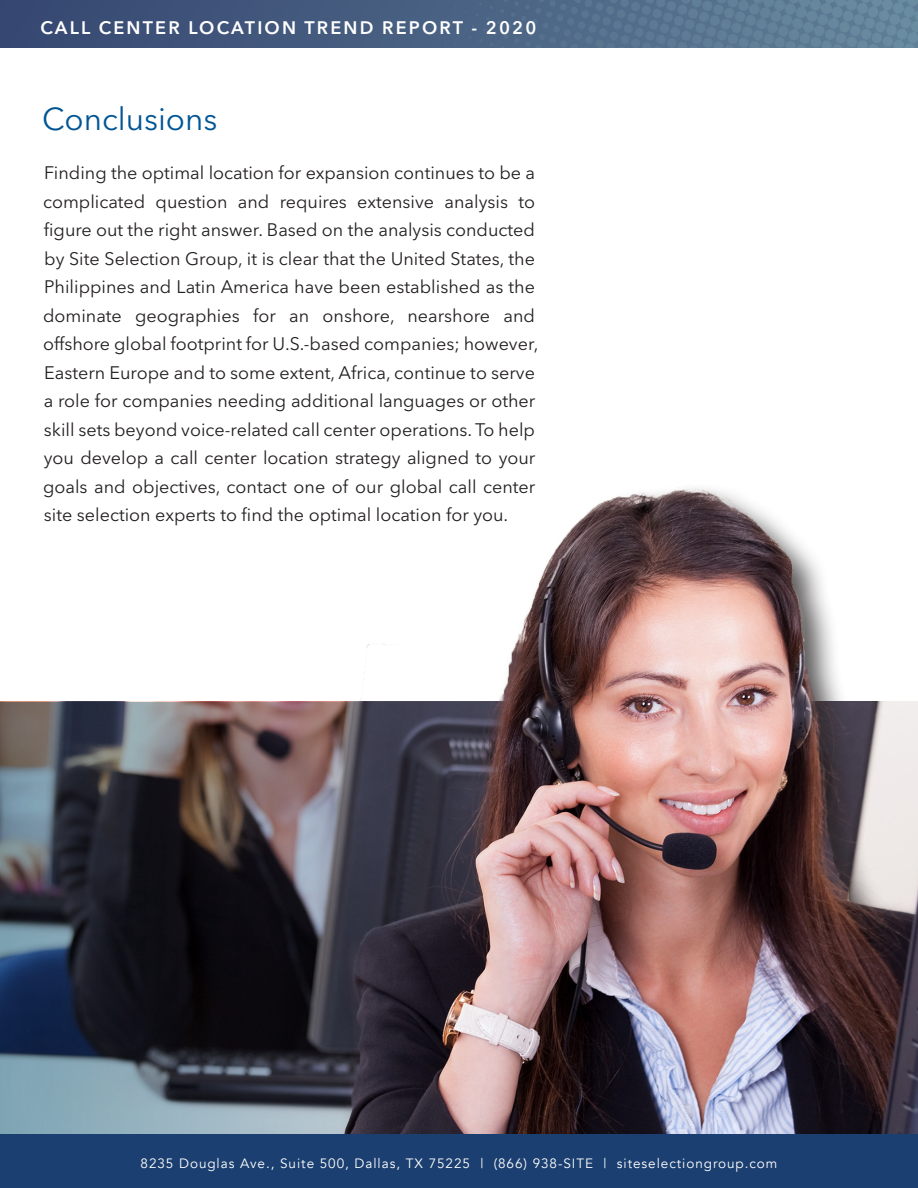
<style>
.page{position:relative;width:918px;height:1188px;background:#fff}
.page>*{position:absolute;margin:0;border:0;box-sizing:border-box;transform-origin:0 0}
.Sub_Section_Heading{font:31.5px "Avenir Next LT Pro";color:#005595}
.Body{font:18px/28.5px "Avenir Next LT Pro";color:#231f20}
.Banner_Title{font:600 18px "Avenir Next LT Pro";letter-spacing:.12em;color:#fff}
.t1{font:13.5px "Avenir";letter-spacing:.07em;color:#fff}
</style>
<div class="page">
<svg style="left:0;top:702px;width:326px;height:432px;background:#43454e"></svg>
<img style="left:326px;top:486px;width:592px;height:648px">
<div style="left:0;top:1134px;width:918px;height:54px;background:#1b3f70"></div>
<img style="left:0;top:0;width:918px;height:47px">
<p class="Banner_Title" style="left:40px;top:17px;width:497px">CALL CENTER LOCATION TREND REPORT - 2020</p>
<p class="Sub_Section_Heading" style="left:42px;top:101px;width:177px">Conclusions</p>
<p class="Body" style="left:43px;top:158px;width:497px">Finding the optimal location for expansion continues to be a complicated question and requires extensive analysis to figure out the right answer. Based on the analysis conducted by Site Selection Group, it is clear that the United States, the Philippines and Latin America have been established as the dominate geographies for an onshore, nearshore and offshore global footprint for U.S.-based companies; however, Eastern Europe and to some extent, Africa, continue to serve a role for companies needing additional languages or other skill sets beyond voice-related call center operations. To help you develop a call center location strategy aligned to your goals and objectives, contact one of our global call center site selection experts to find the optimal location for you.</p>
<p class="t1" style="left:141px;top:1155px;width:638px">8235 Douglas Ave., Suite 500, Dallas, TX 75225 | (866) 938-SITE | siteselectiongroup.com</p>
</div>
